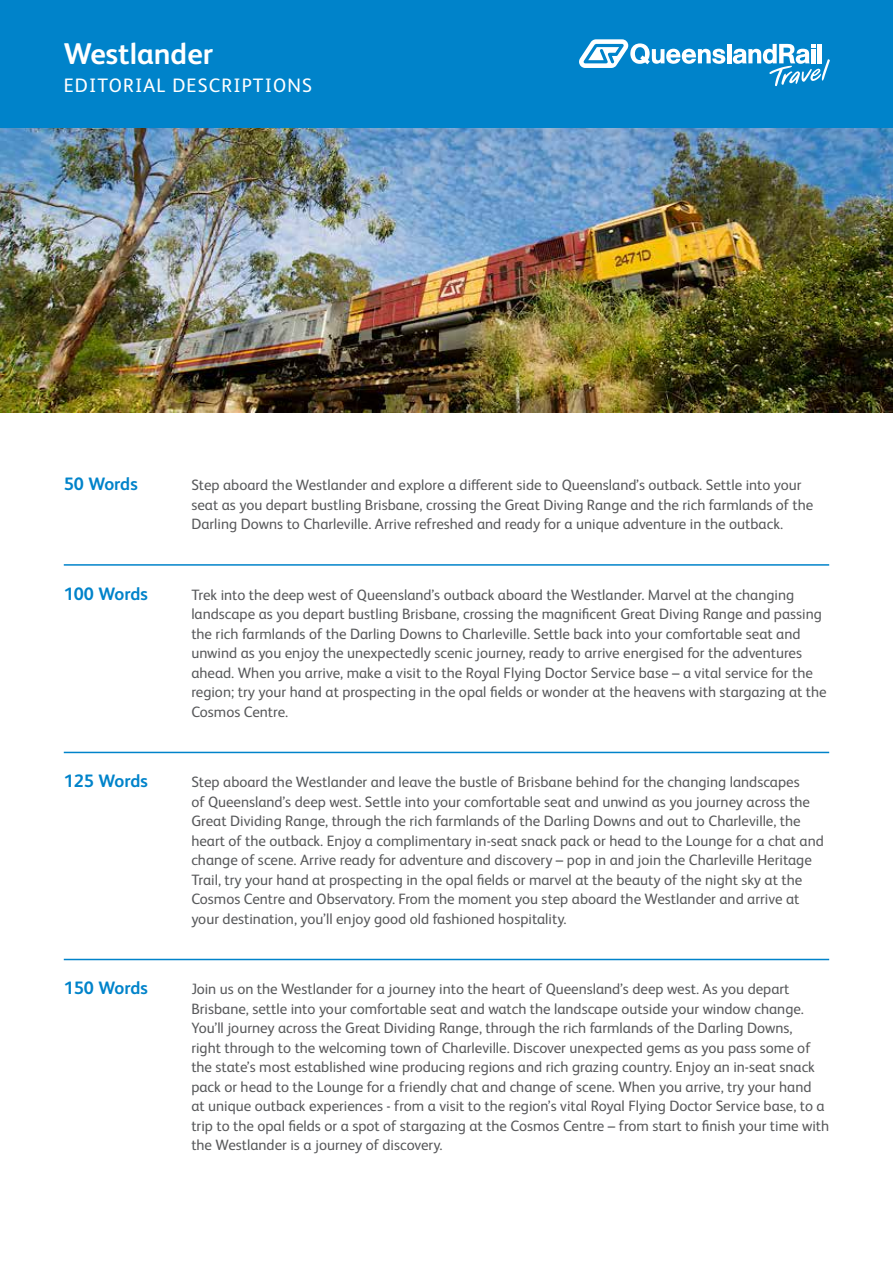
<style>
.page{position:relative;width:893px;height:1263px;background:#fff}
.page>*{position:absolute;margin:0;border:0;box-sizing:border-box;transform-origin:0 0}
.t1{font:700 30px "FS Albert Pro";color:#fff}
.t2{font:19.5px "FS Albert Pro";letter-spacing:.06em;color:#fff}
.t3{font:700 18px "FS Albert Pro";color:#0083ca}
.t4{font:15px/19.5px "FS Albert Pro";color:#58595b}
</style>
<div class="page">
<img style="left:0;top:128px;width:893px;height:284px">
<div style="left:0;top:0;width:893px;height:128px;background:#0083ca"></div>
<hr style="left:727px;top:44px;width:4px;height:19px;background:#fff">
<svg style="left:579px;top:39px;width:146px;height:29px"></svg>
<svg style="left:733px;top:44px;width:97px;height:42px"></svg>
<hr style="left:64px;top:564px;width:765px;height:2px;background:#0083ca">
<hr style="left:64px;top:752px;width:765px;height:1px;background:#0083ca">
<hr style="left:64px;top:959px;width:765px;height:1px;background:#0083ca">
<h1 class="t1" style="left:64px;top:32px;width:151px">Westlander</h1>
<h2 class="t2" style="left:64px;top:71px;width:250px">EDITORIAL DESCRIPTIONS</h2>
<p class="t3" style="left:64px;top:471px;width:75px">50 Words</p>
<p class="t4" style="left:191px;top:474px;width:624px">Step aboard the Westlander and explore a different side to Queensland’s outback. Settle into your seat as you depart bustling Brisbane, crossing the Great Diving Range and the rich farmlands of the<br>Darling Downs to Charleville. Arrive refreshed and ready for a unique adventure in the outback.</p>
<p class="t3" style="left:64px;top:581px;width:86px">100 Words</p>
<p class="t4" style="left:191px;top:584px;width:637px">Trek into the deep west of Queensland’s outback aboard the Westlander. Marvel at the changing landscape as you depart bustling Brisbane, crossing the magnificent Great Diving Range and passing the rich farmlands of the Darling Downs to Charleville. Settle back into your comfortable seat and unwind as you enjoy the unexpectedly scenic journey, ready to arrive energised for the adventures ahead. When you arrive, make a visit to the Royal Flying Doctor Service base – a vital service for the region; try your hand at prospecting in the opal fields or wonder at the heavens with stargazing at the Cosmos Centre.</p>
<p class="t3" style="left:64px;top:768px;width:86px">125 Words</p>
<p class="t4" style="left:191px;top:771px;width:634px">Step aboard the Westlander and leave the bustle of Brisbane behind for the changing landscapes<br>of Queensland’s deep west. Settle into your comfortable seat and unwind as you journey across the Great Dividing Range, through the rich farmlands of the Darling Downs and out to Charleville, the heart of the outback. Enjoy a complimentary in-seat snack pack or head to the Lounge for a chat and change of scene. Arrive ready for adventure and discovery – pop in and join the Charleville Heritage Trail, try your hand at prospecting in the opal fields or marvel at the beauty of the night sky at the Cosmos Centre and Observatory. From the moment you step aboard the Westlander and arrive at your destination, you’ll enjoy good old fashioned hospitality.</p>
<p class="t3" style="left:64px;top:975px;width:86px">150 Words</p>
<p class="t4" style="left:191px;top:978px;width:639px">Join us on the Westlander for a journey into the heart of Queensland’s deep west. As you depart Brisbane, settle into your comfortable seat and watch the landscape outside your window change.<br>You’ll journey across the Great Dividing Range, through the rich farmlands of the Darling Downs,<br>right through to the welcoming town of Charleville. Discover unexpected gems as you pass some of the state’s most established wine producing regions and rich grazing country. Enjoy an in-seat snack pack or head to the Lounge for a friendly chat and change of scene. When you arrive, try your hand<br>at unique outback experiences - from a visit to the region’s vital Royal Flying Doctor Service base, to a trip to the opal fields or a spot of stargazing at the Cosmos Centre – from start to finish your time with the Westlander is a journey of discovery.</p>
</div>
